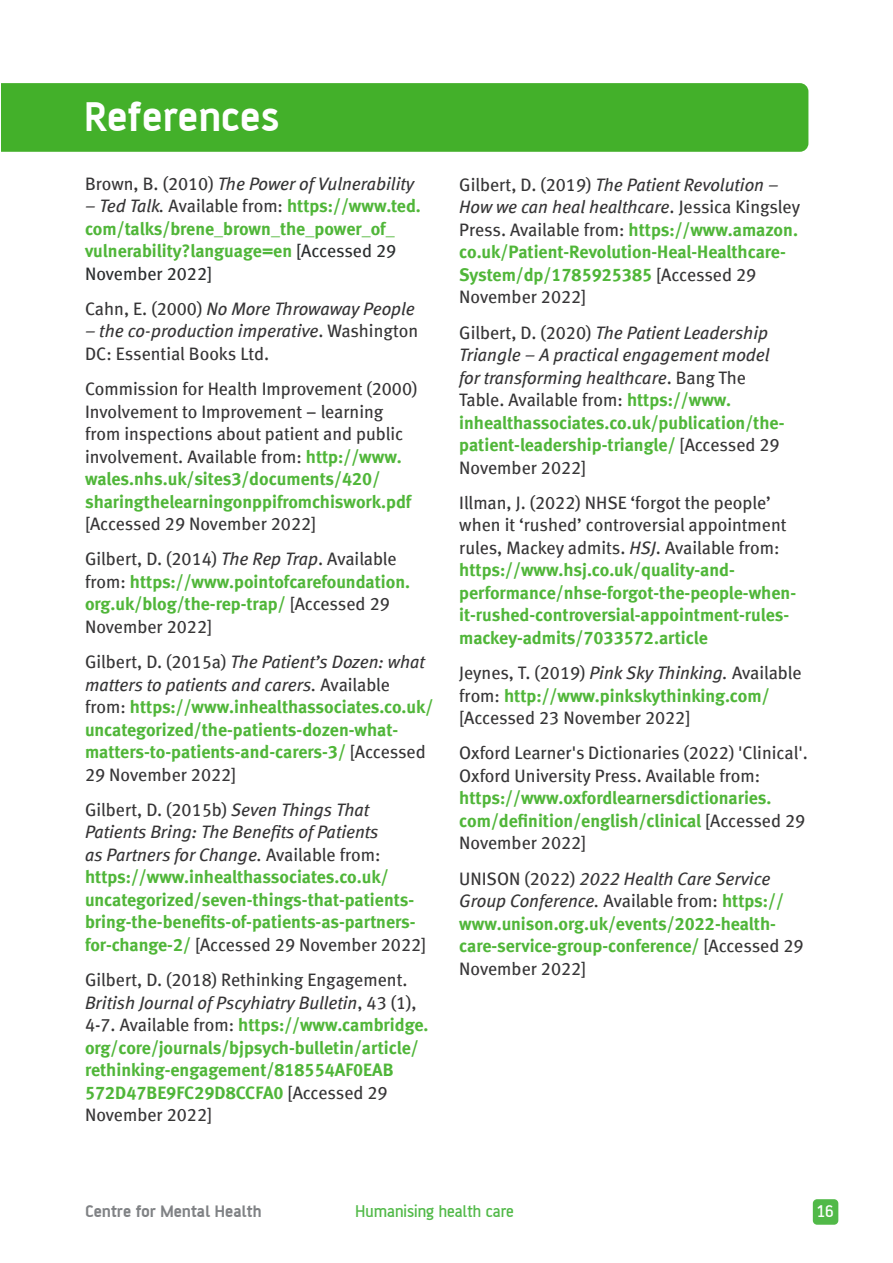
<style>
.page{position:relative;width:893px;height:1263px;background:#fff}
.page>*{position:absolute;margin:0;border:0;box-sizing:border-box;transform-origin:0 0}
.Report_heading{font:700 45px "AF Battersea";color:#fff}
.Heading_1{font:18px/22.5px "Meta Bold LF";color:#50b639}
.Heading_1-2{font:18px/22.5px "Meta Book LF";color:#363536}
.Heading_1-3{font:italic 18px "Meta Book LF";color:#363536}
.t1{font:700 18px "AF Battersea";color:#808285}
.t2{font:500 18px "AF Battersea";color:#51b948}
.t3{font:500 18px "AF Battersea";color:#fff}
.s1{font-style:normal}
.s2{font-family:"Meta Book LF";font-style:italic;color:#363536}
.s3{font-family:"Meta Book LF";color:#363536}
.s4{font-family:"Meta Book LF";color:#2a2d2e}
.s5{font-style:italic}
.s6{font-family:"Meta Bold LF";color:#50b639}
</style>
<div class="page">
<div style="left:813px;top:1199px;width:25px;height:26px;background:#51b948;border-radius:4px"></div>
<div style="left:1px;top:83px;width:807px;height:69px;background:#43b02a"></div>
<p class="Report_heading" style="left:84px;top:92px;width:197px">References</p>
<p class="Heading_1-3" style="left:85px;top:173px;width:331px"><span class="s1">Brown, B. (2010)</span> The Power of Vulnerability</p>
<p class="Heading_1" style="left:85px;top:194px;width:337px"><span class="s2">– Ted Talk.</span> <span class="s3">Available from:</span> https://www.ted. com/talks/brene_brown_the_power_of_ vulnerability?language=en <span class="s4">[Accessed 29<br>November 2022]</span></p>
<p class="Heading_1-3" style="left:85px;top:298px;width:331px"><span class="s1">Cahn, E. (2000)</span> No More Throwaway People</p>
<p class="Heading_1-2" style="left:85px;top:320px;width:335px"><span class="s5">– the co-production imperative</span>. Washington<br>DC: Essential Books Ltd.</p>
<p class="Heading_1-2" style="left:85px;top:377px;width:334px">Commission for Health Improvement (2000)<br>Involvement to Improvement – learning from inspections about patient and public involvement. Available from: <span class="s6">http://www. wales.nhs.uk/sites3/documents/420/ sharingthelearningonppifromchiswork.pdf </span>[Accessed 29 November 2022]</p>
<p class="Heading_1" style="left:85px;top:548px;width:327px"><span class="s3">Gilbert, D. (2014)</span> <span class="s2">The Rep Trap</span><span class="s3">. Available from:</span> https://www.pointofcarefoundation. org.uk/blog/the-rep-trap/ <span class="s3">[Accessed 29<br>November 2022]</span></p>
<p class="Heading_1" style="left:85px;top:650px;width:350px"><span class="s3">Gilbert, D. (2015a)</span> <span class="s2">The Patient’s Dozen: what matters to patients and carers.</span> <span class="s3">Available from:</span> https://www.inhealthassociates.co.uk/ uncategorized/the-patients-dozen-what&shy;matters-to-patients-and-carers-3/ <span class="s3">[Accessed 29 November 2022]</span></p>
<p class="Heading_1" style="left:85px;top:798px;width:343px"><span class="s3">Gilbert, D. (2015b)</span> <span class="s2">Seven Things That Patients Bring: The Benefits of Patients<br>as Partners for Change.</span> <span class="s3">Available from: </span>https://www.inhealthassociates.co.uk/ uncategorized/seven-things-that-patients&shy;bring-the-benefits-of-patients-as-partners&shy;for-change-2/ <span class="s3">[Accessed 29 November 2022]</span></p>
<p class="Heading_1" style="left:85px;top:968px;width:345px"><span class="s3">Gilbert, D. (2018) Rethinking Engagement.<br></span><span class="s2">British Journal of Pscyhiatry Bulletin</span><span class="s3">, 43 (1), 4-7. Available from:</span> https://www.cambridge. org/core/journals/bjpsych-bulletin/article/ rethinking-engagement/818554AF0EAB 572D47BE9FC29D8CCFA0 <span class="s3">[Accessed 29<br>November 2022]</span></p>
<p class="Heading_1" style="left:459px;top:173px;width:342px"><span class="s3">Gilbert, D. (2019)</span> <span class="s2">The Patient Revolution – How we can heal healthcare</span><span class="s3">. Jessica Kingsley Press. Available from:</span> https://www.amazon. co.uk/Patient-Revolution-Heal-Healthcare-System/dp/1785925385 <span class="s3">[Accessed 29<br>November 2022]</span></p>
<p class="Heading_1" style="left:459px;top:321px;width:327px"><span class="s3">Gilbert, D. (2020)</span> <span class="s2">The Patient Leadership Triangle – A practical engagement model for transforming healthcare</span><span class="s3">. Bang The Table. Available from:</span> https://www. inhealthassociates.co.uk/publication/the&shy;patient-leadership-triangle/ <span class="s3">[Accessed 29<br>November 2022]</span></p>
<p class="Heading_1" style="left:459px;top:491px;width:338px"><span class="s3">Illman, J. (2022) NHSE ‘forgot the people’ when it ‘rushed’ controversial appointment rules, Mackey admits.</span> <span class="s2">HSJ</span><span class="s3">. Available from: </span>https://www.hsj.co.uk/quality-and&shy;performance/nhse-forgot-the-people-when&shy;it-rushed-controversial-appointment-rules&shy;mackey-admits/7033572.article</p>
<p class="Heading_1-2" style="left:459px;top:661px;width:344px">Jeynes, T. (2019) <span class="s5">Pink Sky Thinking.</span> Available from: <span class="s6">http://www.pinkskythinking.com/ </span>[Accessed 23 November 2022]</p>
<p class="Heading_1-2" style="left:459px;top:742px;width:350px">Oxford Learner's Dictionaries (2022) 'Clinical'.<br>Oxford University Press. Available from: <span class="s6">https://www.oxfordlearnersdictionaries. com/definition/english/clinical</span> [Accessed 29<br>November 2022]</p>
<p class="Heading_1" style="left:459px;top:867px;width:346px"><span class="s3">UNISON (2022)</span> <span class="s2">2022 Health Care Service Group Conference.</span> <span class="s3">Available from:</span> https:// www.unison.org.uk/events/2022-health&shy;care-service-group-conference/ <span class="s3">[Accessed 29<br>November 2022]</span></p>
<p class="t1" style="left:86px;top:1202px;width:178px">Centre for Mental Health</p>
<p class="t2" style="left:356px;top:1202px;width:160px">Humanising health care</p>
<p class="t3" style="left:817px;top:1202px;width:18px">16</p>
</div>
